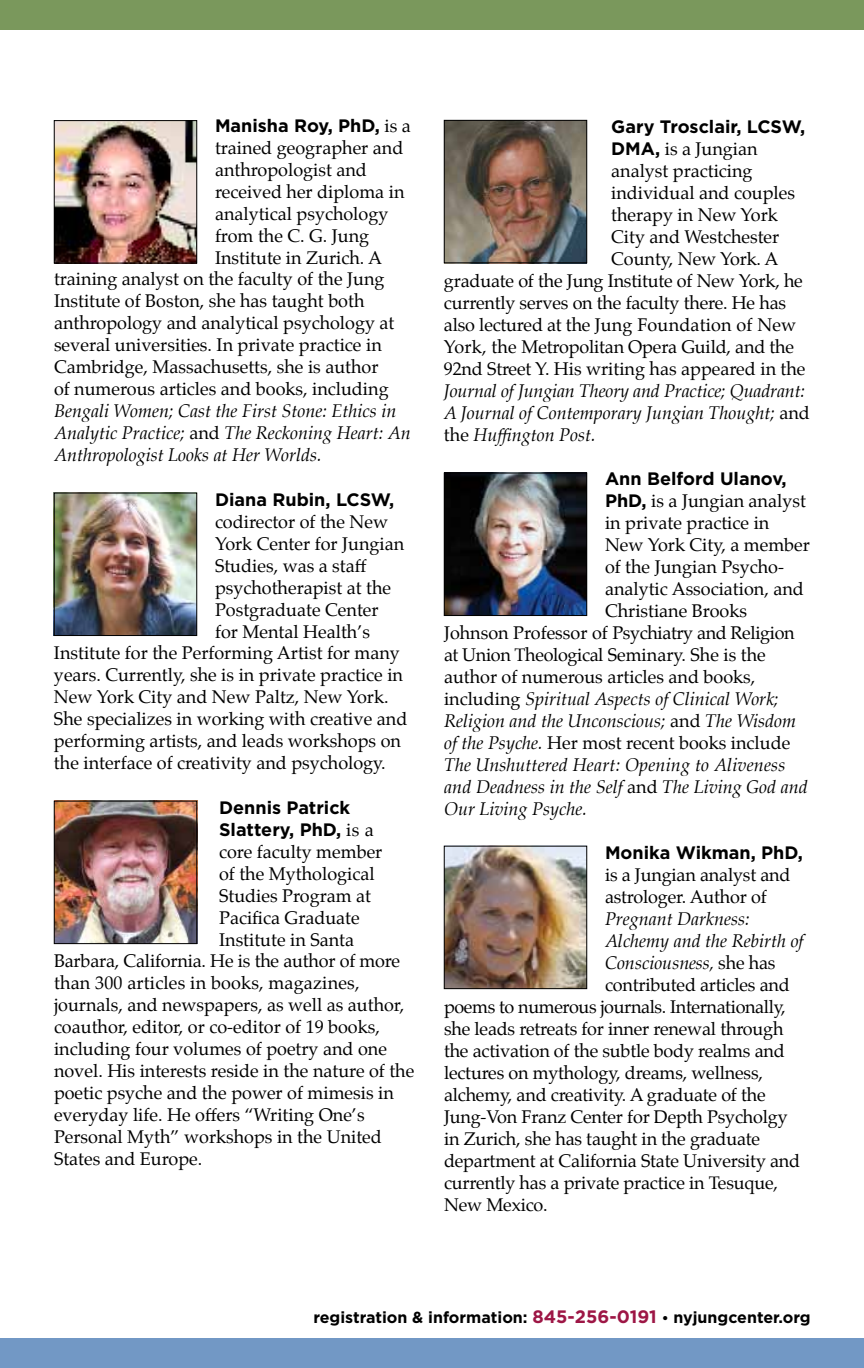
<style>
.page{position:relative;width:864px;height:1368px;background:#fff}
.page>*{position:absolute;margin:0;border:0;box-sizing:border-box;transform-origin:0 0}
.t1{font:18px/22px "Palatino";color:#000}
.t2{font:italic 18px/22px "Palatino";color:#000}
.t3{font:700 18px/22px "Gotham";color:#000}
.t4{font:18px "Palatino";letter-spacing:-.02em;color:#000}
.t5{font:700 16px "Gotham";color:#000}
.s1{font-family:"Palatino";font-weight:400}
.s2{font-style:normal}
.s3{font-family:"Gotham";font-weight:700}
.s4{font-style:italic}
.s5{font-size:18px;color:#9d1645}
.s6{font-size:14px}
</style>
<div class="page">
<img style="left:56px;top:122px;width:139px;height:139px">
<div style="left:54px;top:120px;width:143px;height:143px;border:1px solid #000"></div>
<img style="left:56px;top:495px;width:139px;height:139px">
<div style="left:54px;top:493px;width:143px;height:143px;border:1px solid #000"></div>
<img style="left:56px;top:803px;width:139px;height:139px">
<div style="left:54px;top:801px;width:143px;height:143px;border:1px solid #000"></div>
<img style="left:446px;top:122px;width:139px;height:139px">
<div style="left:444px;top:120px;width:143px;height:143px;border:1px solid #000"></div>
<img style="left:446px;top:475px;width:139px;height:139px">
<div style="left:444px;top:473px;width:143px;height:143px;border:1px solid #000"></div>
<img style="left:446px;top:848px;width:139px;height:139px">
<div style="left:444px;top:846px;width:143px;height:143px;border:1px solid #000"></div>
<div style="left:0;top:1339px;width:864px;height:29px;background:#7298c5"></div>
<div style="left:0;top:0;width:864px;height:29px;background:#7a985c"></div>
<p class="t3" style="left:215px;top:114px;width:197px">Manisha Roy, PhD, <span class="s1">is a</span></p>
<p class="t1" style="left:215px;top:136px;width:190px">trained geographer and</p>
<p class="t1" style="left:215px;top:158px;width:153px">anthropologist and</p>
<p class="t1" style="left:215px;top:180px;width:191px">received her diploma in</p>
<p class="t1" style="left:215px;top:202px;width:175px">analytical psychology</p>
<p class="t1" style="left:215px;top:224px;width:156px">from the C. G. Jung</p>
<p class="t1" style="left:215px;top:246px;width:169px">Institute in Zurich. A</p>
<p class="t1" style="left:54px;top:268px;width:332px">training analyst on the faculty of the Jung</p>
<p class="t1" style="left:54px;top:290px;width:312px">Institute of Boston, she has taught both</p>
<p class="t1" style="left:54px;top:312px;width:342px">anthropology and analytical psychology at</p>
<p class="t1" style="left:54px;top:334px;width:329px">several universities. In private practice in</p>
<p class="t1" style="left:54px;top:356px;width:326px">Cambridge, Massachusetts, she is author</p>
<p class="t1" style="left:54px;top:378px;width:336px">of numerous articles and books, including</p>
<p class="t2" style="left:54px;top:400px;width:358px">Bengali Women; Cast the First Stone: Ethics in<br>Analytic Practice; <span class="s2">and</span> The Reckoning Heart: An<br>Anthropologist Looks at Her Worlds.</p>
<p class="t3" style="left:215px;top:488px;width:181px">Diana Rubin, LCSW,</p>
<p class="t1" style="left:215px;top:510px;width:175px">codirector of the New</p>
<p class="t1" style="left:215px;top:532px;width:191px">York Center for Jungian</p>
<p class="t1" style="left:215px;top:554px;width:153px">Studies, was a staff</p>
<p class="t1" style="left:215px;top:576px;width:178px">psychotherapist at the</p>
<p class="t1" style="left:215px;top:598px;width:165px">Postgraduate Center</p>
<p class="t1" style="left:215px;top:620px;width:156px">for Mental Health’s</p>
<p class="t1" style="left:54px;top:642px;width:347px">Institute for the Performing Artist for many</p>
<p class="t1" style="left:54px;top:664px;width:351px">years. Currently, she is in private practice in</p>
<p class="t1" style="left:54px;top:686px;width:336px">New York City and New Paltz, New York.</p>
<p class="t1" style="left:54px;top:708px;width:355px">She specializes in working with creative and</p>
<p class="t1" style="left:54px;top:730px;width:349px">performing artists, and leads workshops on</p>
<p class="t1" style="left:54px;top:752px;width:333px">the interface of creativity and psychology.</p>
<p class="t3" style="left:219px;top:796px;width:156px">Dennis Patrick<br>Slattery, PhD, <span class="s1">is a</span></p>
<p class="t1" style="left:219px;top:840px;width:165px">core faculty member</p>
<p class="t1" style="left:219px;top:862px;width:157px">of the Mythological</p>
<p class="t1" style="left:219px;top:884px;width:154px">Studies Program at</p>
<p class="t1" style="left:219px;top:906px;width:142px">Pacifica Graduate</p>
<p class="t1" style="left:219px;top:928px;width:136px">Institute in Santa</p>
<p class="t1" style="left:54px;top:950px;width:348px">Barbara, California. He is the author of more</p>
<p class="t1" style="left:54px;top:972px;width:307px">than 300 articles in books, magazines,</p>
<p class="t1" style="left:54px;top:994px;width:352px">journals, and newspapers, as well as author,</p>
<p class="t1" style="left:54px;top:1016px;width:327px">coauthor, editor, or co-editor of 19 books,</p>
<p class="t1" style="left:54px;top:1038px;width:335px">including four volumes of poetry and one</p>
<p class="t1" style="left:54px;top:1060px;width:362px">novel. His interests reside in the nature of the</p>
<p class="t1" style="left:54px;top:1082px;width:341px">poetic psyche and the power of mimesis in</p>
<p class="t1" style="left:54px;top:1104px;width:312px">everyday life. He offers “Writing One’s</p>
<p class="t1" style="left:54px;top:1126px;width:329px">Personal Myth” workshops in the United</p>
<p class="t1" style="left:54px;top:1148px;width:150px">States and Europe.</p>
<p class="t3" style="left:611px;top:115px;width:196px">Gary Trosclair, LCSW,</p>
<p class="t1" style="left:611px;top:138px;width:148px"><span class="s3">DMA,</span> is a Jungian</p>
<p class="t1" style="left:611px;top:160px;width:143px">analyst practicing</p>
<p class="t1" style="left:611px;top:182px;width:185px">individual and couples</p>
<p class="t1" style="left:611px;top:204px;width:168px">therapy in New York</p>
<p class="t1" style="left:611px;top:226px;width:170px">City and Westchester</p>
<p class="t1" style="left:611px;top:248px;width:169px">County, New York. A</p>
<p class="t1" style="left:444px;top:270px;width:360px">graduate of the Jung Institute of New York, he</p>
<p class="t1" style="left:444px;top:292px;width:344px">currently serves on the faculty there. He has</p>
<p class="t1" style="left:444px;top:314px;width:354px">also lectured at the Jung Foundation of New</p>
<p class="t1" style="left:444px;top:336px;width:352px">York, the Metropolitan Opera Guild, and the</p>
<p class="t1" style="left:444px;top:358px;width:363px">92nd Street Y. His writing has appeared in the</p>
<p class="t2" style="left:444px;top:379px;width:367px">Journal of Jungian Theory and Practice; Quadrant:<br>A Journal of Contemporary Jungian Thought; <span class="s2">and the</span> Huffington Post.</p>
<p class="t3" style="left:605px;top:467px;width:183px">Ann Belford Ulanov,</p>
<p class="t1" style="left:605px;top:490px;width:202px"><span class="s3">PhD,</span> is a Jungian analyst</p>
<p class="t1" style="left:605px;top:512px;width:166px">in private practice in</p>
<p class="t1" style="left:605px;top:534px;width:206px">New York City, a member</p>
<p class="t1" style="left:605px;top:556px;width:181px">of the Jungian Psycho-</p>
<p class="t1" style="left:605px;top:578px;width:200px">analytic Association, and</p>
<p class="t1" style="left:605px;top:600px;width:144px">Christiane Brooks</p>
<p class="t4" style="left:444px;top:618px;width:352px">Johnson Professor of Psychiatry and Religion</p>
<p class="t4" style="left:444px;top:640px;width:323px">at Union Theological Seminary. She is the</p>
<p class="t1" style="left:444px;top:666px;width:313px">author of numerous articles and books,</p>
<p class="t2" style="left:444px;top:687px;width:336px"><span class="s2">including</span> Spiritual Aspects of Clinical Work;</p>
<p class="t2" style="left:444px;top:709px;width:354px">Religion and the Unconscious; <span class="s2">and</span> The Wisdom</p>
<p class="t1" style="left:444px;top:732px;width:348px"><span class="s4">of the Psyche.</span> Her most recent books include</p>
<p class="t2" style="left:444px;top:753px;width:343px">The Unshuttered Heart: Opening to Aliveness</p>
<p class="t2" style="left:444px;top:775px;width:365px">and Deadness in the Self <span class="s2">and</span> The Living God and</p>
<p class="t2" style="left:444px;top:797px;width:144px">Our Living Psyche.</p>
<p class="t3" style="left:605px;top:841px;width:200px">Monika Wikman, PhD,</p>
<p class="t1" style="left:605px;top:864px;width:187px">is a Jungian analyst and astrologer. Author of</p>
<p class="t2" style="left:605px;top:907px;width:146px">Pregnant Darkness:</p>
<p class="t2" style="left:605px;top:929px;width:200px">Alchemy and the Rebirth of</p>
<p class="t2" style="left:605px;top:951px;width:172px">Consciousness, <span class="s2">she has</span></p>
<p class="t1" style="left:605px;top:974px;width:186px">contributed articles and</p>
<p class="t4" style="left:444px;top:992px;width:343px">poems to numerous journals. Internationally,</p>
<p class="t1" style="left:444px;top:1018px;width:341px">she leads retreats for inner renewal through</p>
<p class="t1" style="left:444px;top:1040px;width:342px">the activation of the subtle body realms and</p>
<p class="t1" style="left:444px;top:1062px;width:320px">lectures on mythology, dreams, wellness,</p>
<p class="t1" style="left:444px;top:1084px;width:323px">alchemy, and creativity. A graduate of the</p>
<p class="t1" style="left:444px;top:1106px;width:345px">Jung-Von Franz Center for Depth Psycholgy</p>
<p class="t1" style="left:444px;top:1128px;width:318px">in Zurich, she has taught in the graduate</p>
<p class="t1" style="left:444px;top:1150px;width:358px">department at California State University and</p>
<p class="t1" style="left:444px;top:1172px;width:336px">currently has a private practice in Tesuque,</p>
<p class="t1" style="left:444px;top:1194px;width:105px">New Mexico.</p>
<p class="t5" style="left:313px;top:1308px;width:499px">registration &amp; information: <span class="s5">845-256-0191</span> <span class="s6">•</span> nyjungcenter.org</p>
</div>
